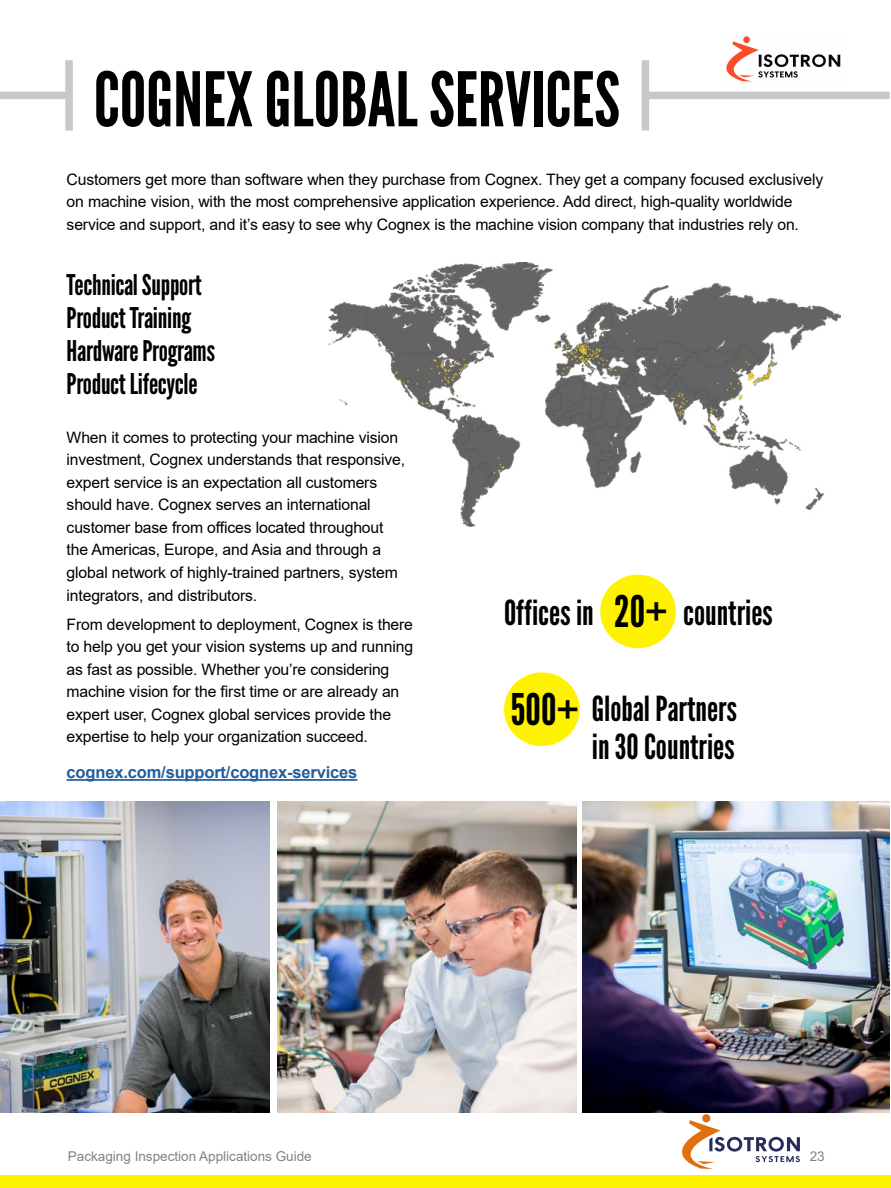
<style>
.page{position:relative;width:891px;height:1188px;background:#fff}
.page>*{position:absolute;margin:0;border:0;box-sizing:border-box;transform-origin:0 0}
.t1{font:75px "League Gothic";color:#000}
.t2{font:43.5px "League Gothic";color:#000}
.t3{font:34.5px/37.5px "League Gothic";color:#000}
.t4{font:28.5px/33px "League Gothic";letter-spacing:-.01em;color:#000}
.t5{font:700 16.5px "Arial";letter-spacing:-.01em;color:#215e9e}
.t6{font:15.75px/22.5px "Arial";letter-spacing:-.01em;color:#000}
.t7{font:13.5px "Arial";color:#808285}
.s1{font-size:43.5px}
</style>
<div class="page">
<img style="left:0;top:801px;width:270px;height:312px">
<img style="left:583px;top:801px;width:307px;height:312px">
<img style="left:278px;top:801px;width:299px;height:312px">
<img style="left:328px;top:262px;width:512px;height:265px">
<hr style="left:67px;top:779px;width:290px;height:2px;background:#215e9e">
<div style="left:600px;top:575px;width:76px;height:73px;background:#fff200;border-radius:50%"></div>
<div style="left:504px;top:672px;width:76px;height:74px;background:#fff200;border-radius:50%"></div>
<div style="left:65px;top:60px;width:8px;height:71px;background:#c7c8ca"></div>
<div style="left:645px;top:92px;width:245px;height:7px;background:#c7c8ca"></div>
<div style="left:642px;top:60px;width:7px;height:71px;background:#c7c8ca"></div>
<div style="left:0;top:92px;width:69px;height:7px;background:#c7c8ca"></div>
<div style="left:0;top:1175px;width:891px;height:13px;background:#fff200"></div>
<img style="left:726px;top:36px;width:115px;height:46px">
<img style="left:683px;top:1115px;width:117px;height:54px">
<h1 class="t1" style="left:94px;top:55px;width:528px">COGNEX GLOBAL SERVICES</h1>
<p class="t6" style="left:67px;top:168px;width:758px">Customers get more than software when they purchase from Cognex. They get a company focused exclusively on machine vision, with the most comprehensive application experience. Add direct, high-quality worldwide service and support, and it’s easy to see why Cognex is the machine vision company that industries rely on.</p>
<h3 class="t4" style="left:67px;top:269px;width:150px">Technical Support<br>Product Training<br>Hardware Programs<br>Product Lifecycle</h3>
<p class="t6" style="left:67px;top:426px;width:340px">When it comes to protecting your machine vision investment, Cognex understands that responsive, expert service is an expectation all customers should have. Cognex serves an international customer base from offices located throughout the Americas, Europe, and Asia and through a global network of highly-trained partners, system integrators, and distributors.</p>
<p class="t6" style="left:67px;top:613px;width:348px">From development to deployment, Cognex is there to help you get your vision systems up and running as fast as possible. Whether you’re considering machine vision for the first time or are already an expert user, Cognex global services provide the expertise to help your organization succeed.</p>
<p class="t5" style="left:67px;top:761px;width:292px">cognex.com/support/cognex-services</p>
<h3 class="t3" style="left:504px;top:594px;width:270px">Offices in <span class="s1">20+</span> countries</h3>
<h2 class="t2" style="left:511px;top:684px;width:70px">500+</h2>
<h3 class="t3" style="left:592px;top:690px;width:147px">Global Partners in 30 Countries</h3>
<p class="t7" style="left:68px;top:1147px;width:245px">Packaging Inspection Applications Guide</p>
<p class="t7" style="left:810px;top:1147px;width:17px">23</p>
</div>
